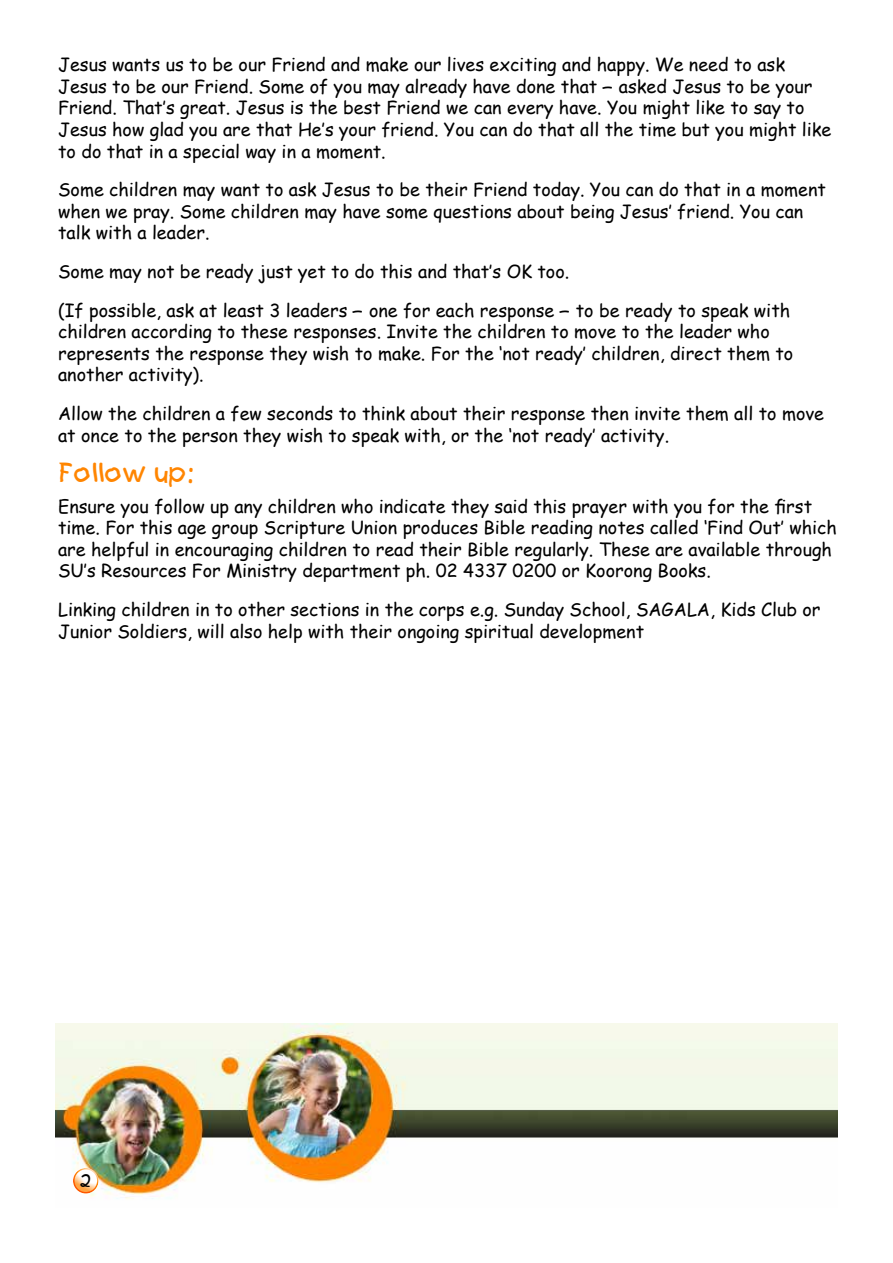
<style>
.page{position:relative;width:893px;height:1263px;background:#fff}
.page>*{position:absolute;margin:0;border:0;box-sizing:border-box;transform-origin:0 0}
.t1{font:27px "Kids Plain";color:#ff8500}
.t2{font:18px/21.6px "Comic Sans MS";color:#000}
.t3{font:18px "Kids Plain";color:#000}
.s1{font-family:"Kids Plain"}
</style>
<div class="page">
<img style="left:55px;top:1023px;width:783px;height:176px">
<div style="left:72px;top:1166px;width:29px;height:20px;background:#fff;opacity:.75"></div>
<div style="left:72px;top:1170px;width:29px;height:25px;background:#ff8500;opacity:.75"></div>
<p class="t2" style="left:58px;top:53px;width:775px">Jesus wants us to be our Friend and make our lives exciting and happy. We need to ask Jesus to be our Friend. Some of you may already have done that <span class="s1">–</span> asked Jesus to be your Friend. That’s great. Jesus is the best Friend we can every have. You might like to say to Jesus how glad you are that He’s your friend. You can do that all the time but you might like to do that in a special way in a moment.</p>
<p class="t2" style="left:58px;top:178px;width:769px">Some children may want to ask Jesus to be their Friend today. You can do that in a moment when we pray. Some children may have some questions about being Jesus’ friend. You can talk with a leader.</p>
<p class="t2" style="left:58px;top:252px;width:734px;line-height:38.5px">Some may not be ready just yet to do this and that’s OK too.<br>(If possible, ask at least 3 leaders <span class="s1">–</span> one for each response <span class="s1">–</span> to be ready to speak with</p>
<p class="t2" style="left:58px;top:320px;width:737px">children according to these responses. Invite the children to move to the leader who represents the response they wish to make. For the ‘not ready’ children, direct them to another activity).</p>
<p class="t2" style="left:58px;top:402px;width:768px">Allow the children a few seconds to think about their response then invite them all to move at once to the person they wish to speak with, or the ‘not ready’ activity.</p>
<h1 class="t1" style="left:58px;top:456px;width:135px">Follow up:</h1>
<p class="t2" style="left:58px;top:495px;width:780px">Ensure you follow up any children who indicate they said this prayer with you for the first time. For this age group Scripture Union produces Bible reading notes called ‘Find Out’ which are helpful in encouraging children to read their Bible regularly. These are available through SU’s Resources For Ministry department ph. 02 4337 0200 or Koorong Books.</p>
<p class="t2" style="left:58px;top:598px;width:764px">Linking children in to other sections in the corps e.g. Sunday School, SAGALA, Kids Club or<br>Junior Soldiers, will also help with their ongoing spiritual development</p>
<p class="t3" style="left:80px;top:1169px;width:13px">2</p>
</div>
